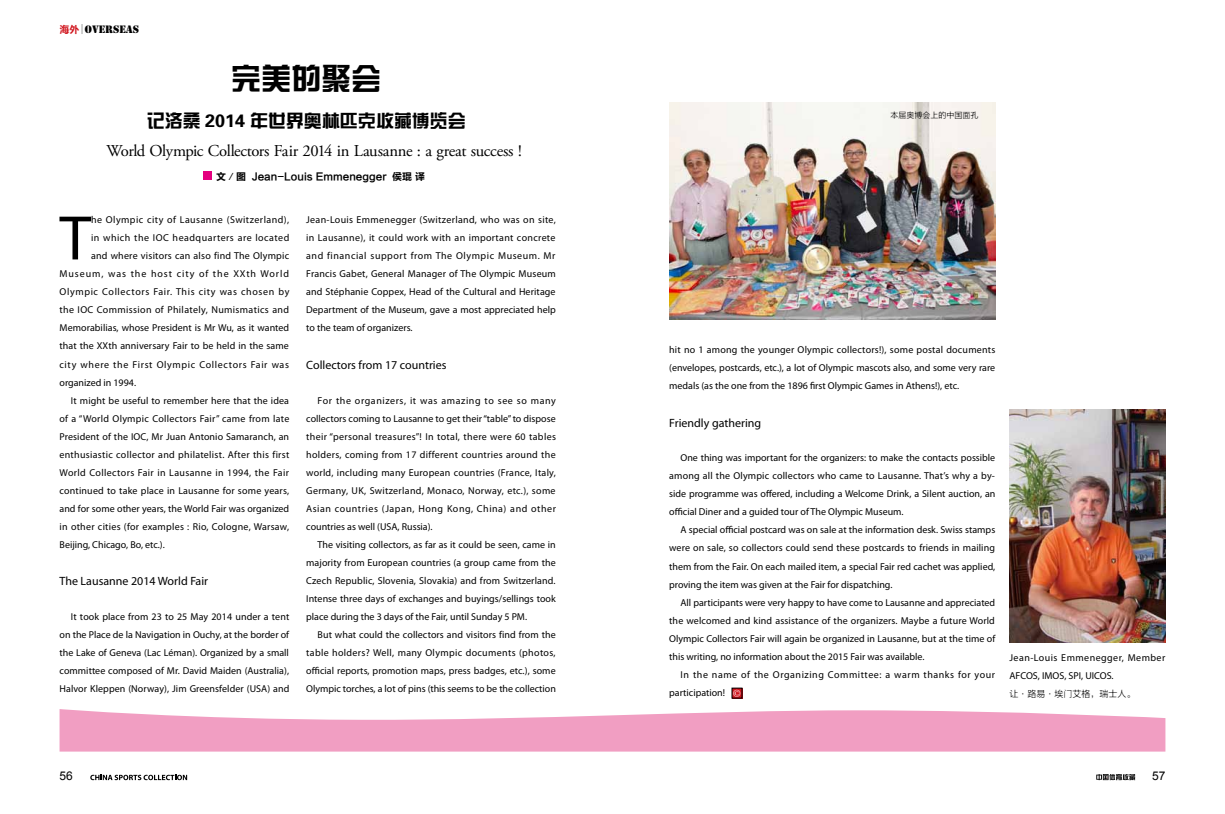
<style>
.page{position:relative;width:1225px;height:814px;background:#fff}
.page>*{position:absolute;margin:0;border:0;box-sizing:border-box;transform-origin:0 0}
.t1{font:63.4px "Myriad Pro";color:#000}
.t2{font:30px "FZZYJW GB1 0";color:#000}
.t3{font:18px "FZZYJW GB1 0";color:#000}
.t4{font:16.6px "Adobe Garamond Pro";letter-spacing:-.025em;color:#000}
.t5{font:12px "Myriad Pro";color:#000}
.t6{font:12px "Arial";color:#000}
.t7{font:300 12px "Adobe Song Std";color:#fff}
.t8{font:10px/18px "Myriad Pro";letter-spacing:.01em;color:#000;text-align:justify}
.t9{font:10px "Myriad Pro";letter-spacing:.03em;color:#000}
.t10{font:10px/18px "Myriad Pro";letter-spacing:.045em;color:#000}
.t11{font:10px "Myriad Pro";letter-spacing:.035em;color:#000}
.t12{font:10px "Myriad Pro";letter-spacing:.065em;color:#000}
.t13{font:10px/18px "Myriad Pro";letter-spacing:.055em;color:#000}
.t14{font:10px "Myriad Pro";letter-spacing:.05em;color:#000}
.t15{font:10px "Myriad Pro";letter-spacing:.09em;color:#000}
.t16{font:10px "FZLTCHJW GB1 0";color:#000}
.t17{font:10px "Stencil Std";color:#000}
.t18{font:9px "FZLTXHK GBK1 0";color:#000}
.t19{font:8px "FZLTXHK GBK1 0";color:#000}
.s1{font-family:"FZLTCHJW GB1 0";color:#d0121b}
</style>
<div class="page">
<svg style="left:90px;top:774px;width:97px;height:6px"></svg>
<svg style="left:1096px;top:774px;width:39px;height:6px"></svg>
<div style="left:203px;top:172px;width:9px;height:8px;background:#e4007f"></div>
<svg style="left:60px;top:709px;width:1105px;height:42px;background:#f2abca"></svg>
<img style="left:1009px;top:409px;width:156px;height:233px">
<img style="left:669px;top:102px;width:326px;height:217px">
<div style="left:732px;top:688px;width:10px;height:10px;background:#d0121b"></div>
<p class="t17" style="left:60px;top:23px;width:81px"><span class="s1">海外</span> OVERSEAS</p>
<h2 class="t2" style="left:231px;top:62px;width:151px">完美的聚会</h2>
<h3 class="t3" style="left:147px;top:111px;width:320px">记洛桑 2014 年世界奥林匹克收藏博览会</h3>
<h3 class="t4" style="left:107px;top:141px;width:416px">World Olympic Collectors Fair 2014 in Lausanne : a great success !</h3>
<p class="t16" style="left:216px;top:171px;width:210px">文／图 Jean-Louis Emmenegger 侯琨 译</p>
<h1 class="t1" style="left:60px;top:199px;width:33px">T</h1>
<p class="t10" style="left:91px;top:211px;width:200px">he Olympic city of Lausanne (Switzerland),</p>
<p class="t14" style="left:91px;top:232px;width:200px">in which the IOC headquarters are located</p>
<p class="t8" style="left:91px;top:247px;width:200px">and where visitors can also find The Olympic</p>
<p class="t15" style="left:60px;top:268px;width:231px">Museum, was the host city of the XXth World</p>
<p class="t12" style="left:60px;top:286px;width:231px">Olympic Collectors Fair. This city was chosen by</p>
<p class="t11" style="left:60px;top:304px;width:231px">the IOC Commission of Philately, Numismatics and</p>
<p class="t8" style="left:60px;top:319px;width:231px">Memorabilias, whose President is Mr Wu, as it wanted</p>
<p class="t8" style="left:60px;top:337px;width:231px">that the XXth anniversary Fair to be held in the same</p>
<p class="t12" style="left:60px;top:358px;width:231px">city where the First Olympic Collectors Fair was</p>
<p class="t8" style="left:60px;top:373px;width:78px">organized in 1994.</p>
<p class="t8" style="left:71px;top:391px;width:220px">It might be useful to remember here that the idea</p>
<p class="t9" style="left:60px;top:412px;width:231px">of a “World Olympic Collectors Fair” came from late</p>
<p class="t8" style="left:60px;top:427px;width:231px">President of the IOC, Mr Juan Antonio Samaranch, an</p>
<p class="t9" style="left:60px;top:448px;width:231px">enthusiastic collector and philatelist. After this first</p>
<p class="t11" style="left:60px;top:466px;width:231px">World Collectors Fair in Lausanne in 1994, the Fair</p>
<p class="t8" style="left:60px;top:481px;width:231px">continued to take place in Lausanne for some years,</p>
<p class="t8" style="left:60px;top:499px;width:231px">and for some other years, the World Fair was organized</p>
<p class="t8" style="left:60px;top:517px;width:231px">in other cities (for examples : Rio, Cologne, Warsaw,</p>
<p class="t8" style="left:60px;top:535px;width:107px">Beijing, Chicago, Bo, etc.).</p>
<p class="t5" style="left:60px;top:574px;width:150px">The Lausanne 2014 World Fair</p>
<p class="t8" style="left:60px;top:607px;width:231px;text-indent:11px">It took place from 23 to 25 May 2014 under a tent on the Place de la Navigation in Ouchy, at the border of the Lake of Geneva (Lac Léman). Organized by a small committee composed of Mr. David Maiden (Australia), Halvor Kleppen (Norway), Jim Greensfelder (USA) and</p>
<p class="t8" style="left:306px;top:211px;width:251px">Jean-Louis Emmenegger (Switzerland, who was on site, in Lausanne), it could work with an important concrete and financial support from The Olympic Museum. Mr Francis Gabet, General Manager of The Olympic Museum and Stéphanie Coppex, Head of the Cultural and Heritage Department of the Museum, gave a most appreciated help to the team of organizers.</p>
<p class="t5" style="left:306px;top:358px;width:142px">Collectors from 17 countries</p>
<p class="t8" style="left:306px;top:391px;width:251px;text-indent:11px">For the organizers, it was amazing to see so many collectors coming to Lausanne to get their “table” to dispose their “personal treasures”! In total, there were 60 tables holders, coming from 17 different countries around the world, including many European countries (France, Italy, Germany, UK, Switzerland, Monaco, Norway, etc.), some Asian countries (Japan, Hong Kong, China) and other countries as well (USA, Russia).</p>
<p class="t8" style="left:306px;top:535px;width:251px;text-indent:11px">The visiting collectors, as far as it could be seen, came in majority from European countries (a group came from the Czech Republic, Slovenia, Slovakia) and from Switzerland.<br>Intense three days of exchanges and buyings/sellings took place during the 3 days of the Fair, until Sunday 5 PM.</p>
<p class="t8" style="left:306px;top:625px;width:251px;text-indent:11px">But what could the collectors and visitors find from the table holders? Well, many Olympic documents (photos, official reports, promotion maps, press badges, etc.), some Olympic torches, a lot of pins (this seems to be the collection</p>
<p class="t19" style="left:890px;top:111px;width:89px">本届奥博会上的中国面孔</p>
<p class="t8" style="left:669px;top:341px;width:327px">hit no 1 among the younger Olympic collectors!), some postal documents (envelopes, postcards, etc.), a lot of Olympic mascots also, and some very rare medals (as the one from the 1896 first Olympic Games in Athens!), etc.</p>
<p class="t5" style="left:669px;top:415px;width:94px">Friendly gathering</p>
<p class="t8" style="left:669px;top:449px;width:328px;text-indent:11px">One thing was important for the organizers: to make the contacts possible among all the Olympic collectors who came to Lausanne. That’s why a by&shy;side programme was offered, including a Welcome Drink, a Silent auction, an official Diner and a guided tour of The Olympic Museum.</p>
<p class="t8" style="left:669px;top:521px;width:327px;text-indent:11px">A special official postcard was on sale at the information desk. Swiss stamps were on sale, so collectors could send these postcards to friends in mailing them from the Fair. On each mailed item, a special Fair red cachet was applied, proving the item was given at the Fair for dispatching.</p>
<p class="t8" style="left:669px;top:593px;width:327px;text-indent:11px">All participants were very happy to have come to Lausanne and appreciated the welcomed and kind assistance of the organizers. Maybe a future World Olympic Collectors Fair will again be organized in Lausanne, but at the time of this writing, no information about the 2015 Fair was available.</p>
<p class="t13" style="left:669px;top:665px;width:327px;text-indent:11px">In the name of the Organizing Committee: a warm thanks for your participation!</p>
<p class="t7" style="left:733px;top:686px;width:10px">©</p>
<p class="t10" style="left:1009px;top:648px;width:157px">Jean-Louis Emmenegger, Member<br>AFCOS, IMOS, SPI, UICOS.</p>
<p class="t18" style="left:1009px;top:688px;width:127px">让·路易·埃门艾格，瑞士人。</p>
<p class="t6" style="left:60px;top:768px;width:15px">56</p>
<p class="t6" style="left:1152px;top:768px;width:15px">57</p>
</div>
